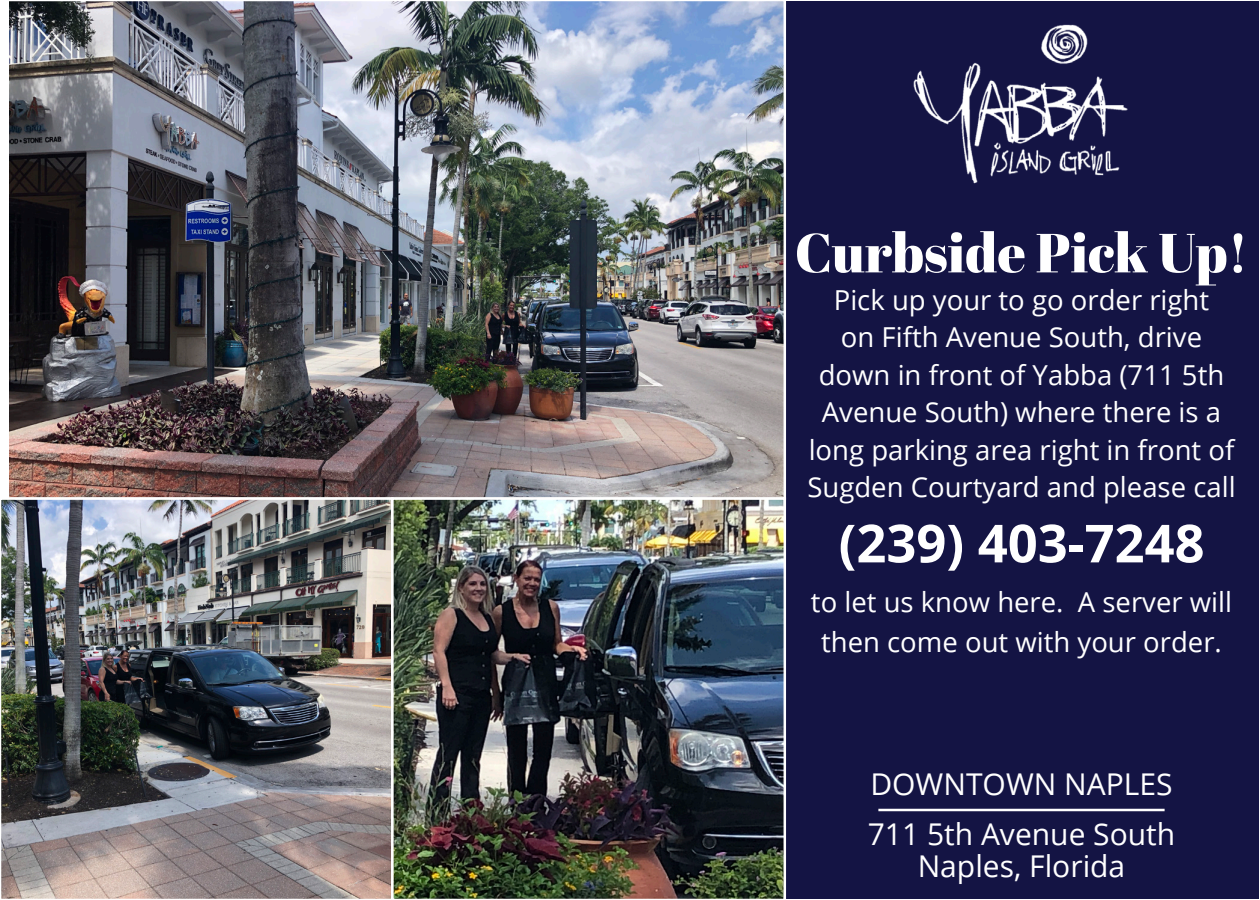
<style>
.page{position:relative;width:1260px;height:900px;background:#fff}
.page>*{position:absolute;margin:0;border:0;box-sizing:border-box;transform-origin:0 0}
.t1{font:55px "Abril Fatface";color:#fff}
.t2{font:700 52.5px "Open Sans";color:#fff}
.t3{font:30px/50px "Open Sans";color:#fff}
.t4{font:27.5px/37.5px "Open Sans";color:#fff;text-align:center}
</style>
<div class="page">
<div style="left:784px;top:1px;width:475px;height:898px;background:#141444"></div>
<img style="left:9px;top:3px;width:774px;height:494px">
<img style="left:3px;top:500px;width:780px;height:397px">
<div style="left:0;top:497px;width:394px;height:403px;border:2px solid #fff"></div>
<div style="left:391px;top:497px;width:395px;height:403px;border:2px solid #fff"></div>
<img style="left:913px;top:24px;width:215px;height:160px">
<hr style="left:878px;top:809px;width:287px;height:2px;background:#fff">
<p class="t1" style="left:795px;top:214px;width:455px">Curbside Pick Up!</p>
<p class="t4" style="left:807px;top:280px;width:430px">Pick up your to go order right<br>on Fifth Avenue South, drive down in front of Yabba (711 5th<br>Avenue South) where there is a long parking area right in front of<br>Sugden Courtyard and please call</p>
<p class="t2" style="left:839px;top:506px;width:367px">(239) 403-7248</p>
<p class="t4" style="left:811px;top:582px;width:423px;line-height:40px">to let us know here. A server will then come out with your order.</p>
<p class="t3" style="left:868px;top:758px;width:309px">DOWNTOWN NAPLES<br>711 5th Avenue South</p>
<p class="t3" style="left:918px;top:841px;width:209px">Naples, Florida</p>
</div>
